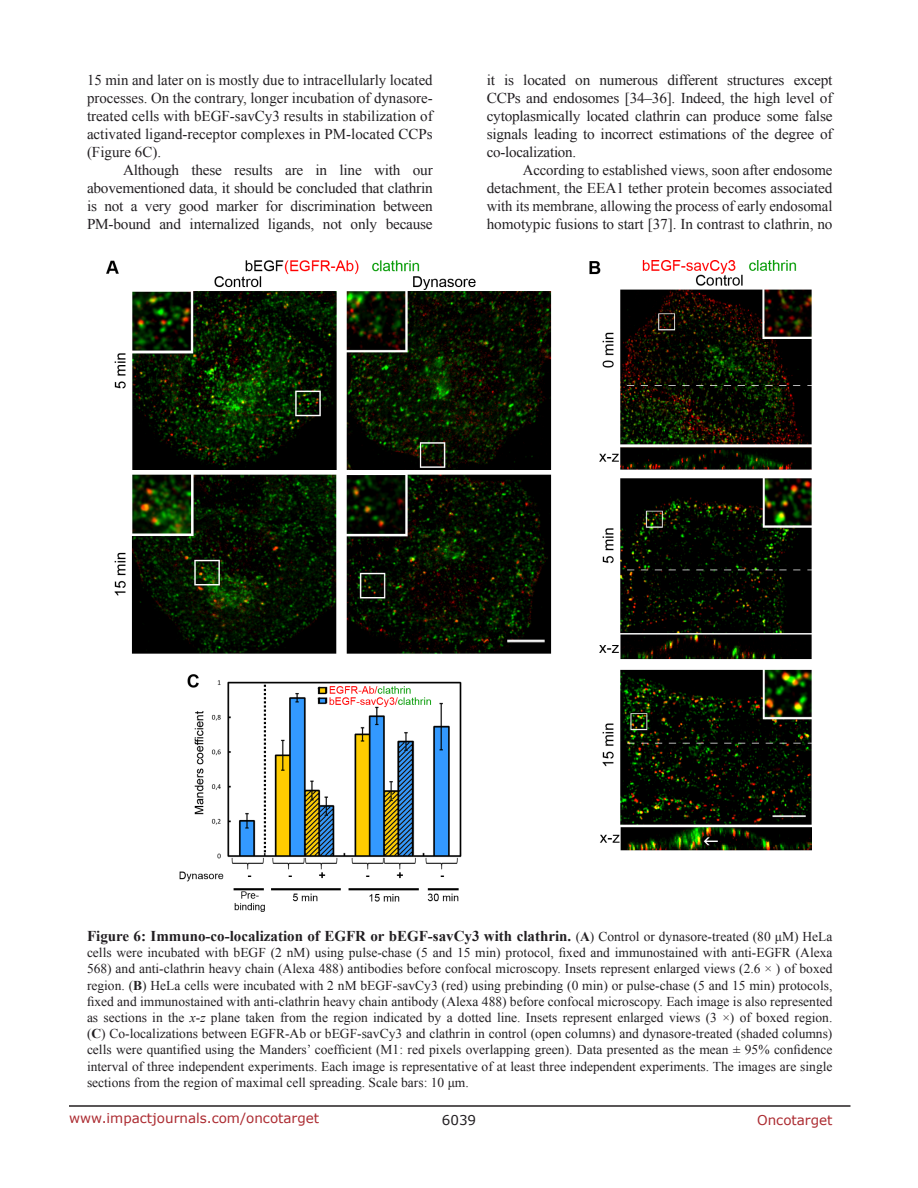
<style>
.page{position:relative;width:918px;height:1188px;background:#fff}
.page>*{position:absolute;margin:0;border:0;box-sizing:border-box;transform-origin:0 0}
.BodyText{font:15px/18px "Times New Roman";letter-spacing:-.01em;color:#221f22;text-align:justify}
.FigureText{font:700 15px "Times New Roman";color:#221f22}
.FigureText-2{font:13.5px/16.2px "Times New Roman";color:#221f22;text-align:justify}
.t1{font:13.5px "Verdana";color:#ac2b31}
.t2{font:13.5px "Verdana";color:#221f22}
.s1{font-weight:400;font-size:13.5px}
.s2{font-size:13.5px}
.s3{font-weight:700}
.s4{font-style:italic}
</style>
<div class="page">
<hr style="left:69px;top:1105px;width:781px;height:2px;background:#231f20">
<img style="left:106px;top:261px;width:706px;height:650px">
<p class="BodyText" style="left:87px;top:71px;width:347px">15 min and later on is mostly due to intracellularly located processes. On the contrary, longer incubation of dynasore&shy;treated cells with bEGF-savCy3 results in stabilization of activated ligand-receptor complexes in PM-located CCPs (Figure 6C).</p>
<p class="BodyText" style="left:87px;top:161px;width:347px;text-indent:36px">Although these results are in line with our abovementioned data, it should be concluded that clathrin is not a very good marker for discrimination between PM-bound and internalized ligands, not only because</p>
<p class="BodyText" style="left:487px;top:71px;width:347px">it is located on numerous different structures except CCPs and endosomes [34–36]. Indeed, the high level of cytoplasmically located clathrin can produce some false signals leading to incorrect estimations of the degree of co-localization.</p>
<p class="BodyText" style="left:487px;top:161px;width:347px;text-indent:36px">According to established views, soon after endosome detachment, the EEA1 tether protein becomes associated with its membrane, allowing the process of early endosomal homotypic fusions to start [37]. In contrast to clathrin, no</p>
<p class="FigureText" style="left:87px;top:926px;width:747px">Figure 6: Immuno-co-localization of EGFR or bEGF-savCy3 with clathrin. <span class="s1">(</span><span class="s2">A</span><span class="s1">) Control or dynasore-treated (80 μM) HeLa</span></p>
<p class="FigureText-2" style="left:87px;top:944px;width:747px">cells were incubated with bEGF (2 nM) using pulse-chase (5 and 15 min) protocol, fixed and immunostained with anti-EGFR (Alexa 568) and anti-clathrin heavy chain (Alexa 488) antibodies before confocal microscopy. Insets represent enlarged views (2.6 × ) of boxed region. (<span class="s3">B</span>) HeLa cells were incubated with 2 nM bEGF-savCy3 (red) using prebinding (0 min) or pulse-chase (5 and 15 min) protocols, fixed and immunostained with anti-clathrin heavy chain antibody (Alexa 488) before confocal microscopy. Each image is also represented as sections in the <span class="s4">x</span>-<span class="s4">z</span> plane taken from the region indicated by a dotted line. Insets represent enlarged views (3 ×) of boxed region. (<span class="s3">C</span>) Co-localizations between EGFR-Ab or bEGF-savCy3 and clathrin in control (open columns) and dynasore-treated (shaded columns) cells were quantified using the Manders’ coefficient (M1: red pixels overlapping green). Data presented as the mean ± 95% confidence interval of three independent experiments. Each image is representative of at least three independent experiments. The images are single sections from the region of maximal cell spreading. Scale bars: 10 μm.</p>
<p class="t1" style="left:69px;top:1109px;width:252px">www.impactjournals.com/oncotarget</p>
<p class="t2" style="left:442px;top:1111px;width:36px">6039</p>
<p class="t1" style="left:757px;top:1111px;width:77px">Oncotarget</p>
</div>
